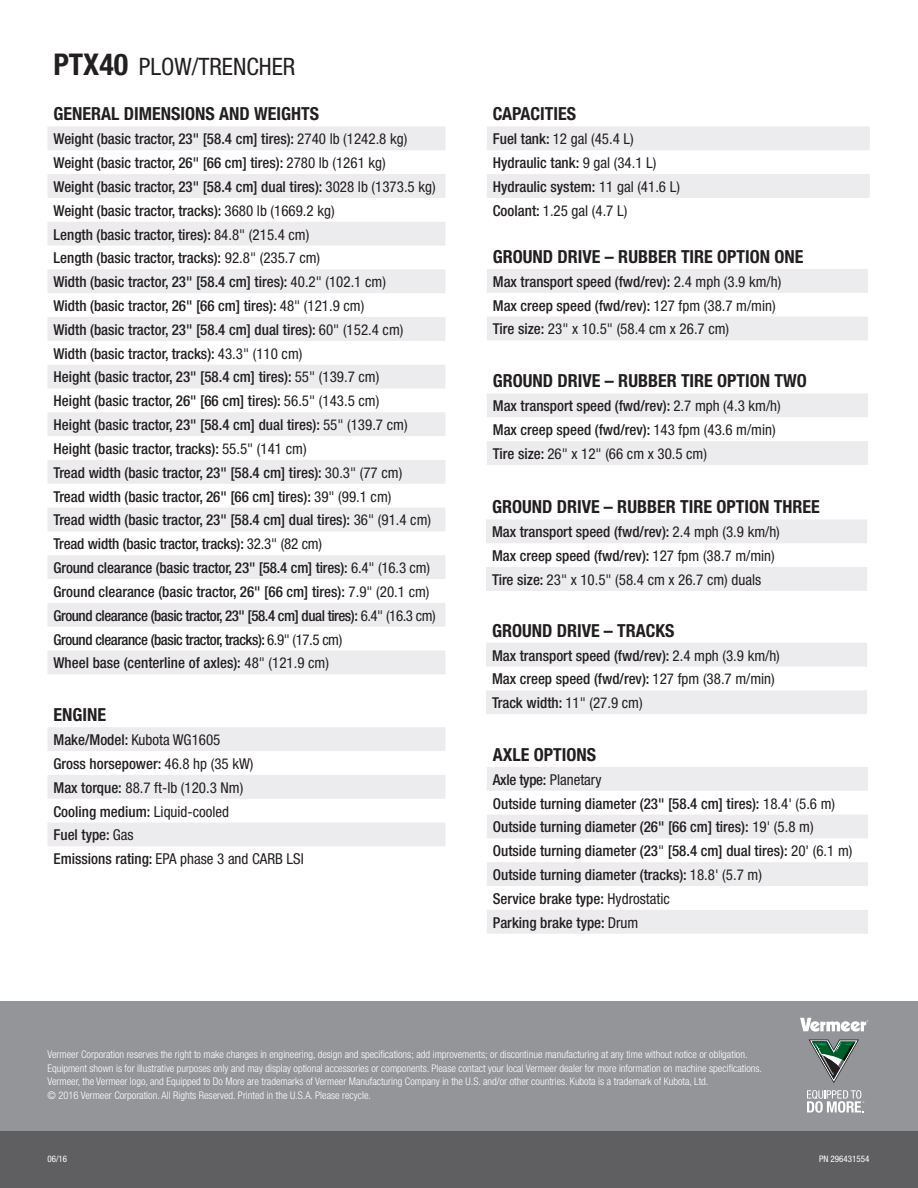
<style>
.page{position:relative;width:918px;height:1188px;background:#fff}
.page>*{position:absolute;margin:0;border:0;box-sizing:border-box;transform-origin:0 0}
.t1{font:condensed 24px "Helvetica Neue";color:#231f20}
.t2{font:700 condensed 18px "Helvetica Neue";color:#231f20}
.t3{font:500 condensed 15px/23.9px "Helvetica Neue";color:#231f20}
.t4{font:condensed 15px/23.9px "Helvetica Neue";color:#231f20}
.t5{font:300 condensed 10.5px/13.5px "Helvetica Neue";color:#fff}
.t6{font:condensed 9px "Helvetica Neue";color:#fff}
.s1{font-weight:700;font-size:30px}
.s2{font-weight:400}
.s3{font-weight:500}
</style>
<div class="page">
<div style="left:0;top:1001px;width:918px;height:151px;background:#939598"></div>
<svg style="left:800px;top:1018px;width:68px;height:14px"></svg>
<svg style="left:807px;top:1090px;width:57px;height:23px"></svg>
<svg style="left:809px;top:1040px;width:50px;height:43px"></svg>
<div style="left:0;top:1132px;width:918px;height:56px;background:#5f5f62"></div>
<svg style="left:48px;top:727px;width:397px;height:119px;fill:#ececee"></svg>
<svg style="left:487px;top:126px;width:383px;height:72px"></svg>
<svg style="left:487px;top:269px;width:381px;height:71px"></svg>
<svg style="left:487px;top:393px;width:381px;height:72px"></svg>
<svg style="left:48px;top:126px;width:397px;height:548px;fill:#ececee"></svg>
<svg style="left:487px;top:767px;width:381px;height:167px;fill:#ececee"></svg>
<svg style="left:486px;top:519px;width:381px;height:72px"></svg>
<svg style="left:486px;top:643px;width:381px;height:71px"></svg>
<h1 class="t1" style="left:53px;top:52px;width:243px"><span class="s1">PTX40</span> PLOW/TRENCHER</h1>
<p class="t2" style="left:54px;top:103px;width:267px">GENERAL DIMENSIONS AND WEIGHTS</p>
<p class="t3" style="left:54px;top:127px;width:384px">Weight (basic tractor, 23" [58.4 cm] tires): <span class="s2">2740 lb (1242.8 kg)<br></span>Weight (basic tractor, 26" [66 cm] tires): <span class="s2">2780 lb (1261 kg)<br></span>Weight (basic tractor, 23" [58.4 cm] dual tires): <span class="s2">3028 lb (1373.5 kg)<br></span>Weight (basic tractor, tracks): <span class="s2">3680 lb (1669.2 kg)<br></span>Length (basic tractor, tires): <span class="s2">84.8" (215.4 cm)<br></span>Length (basic tractor, tracks): <span class="s2">92.8" (235.7 cm)<br></span>Width (basic tractor, 23" [58.4 cm] tires): <span class="s2">40.2" (102.1 cm)<br></span>Width (basic tractor, 26" [66 cm] tires): <span class="s2">48" (121.9 cm)<br></span>Width (basic tractor, 23" [58.4 cm] dual tires): <span class="s2">60" (152.4 cm)<br></span>Width (basic tractor, tracks): <span class="s2">43.3" (110 cm)<br></span>Height (basic tractor, 23" [58.4 cm] tires): <span class="s2">55" (139.7 cm)<br></span>Height (basic tractor, 26" [66 cm] tires): <span class="s2">56.5" (143.5 cm)<br></span>Height (basic tractor, 23" [58.4 cm] dual tires): <span class="s2">55" (139.7 cm)<br></span>Height (basic tractor, tracks): <span class="s2">55.5" (141 cm)<br></span>Tread width (basic tractor, 23" [58.4 cm] tires): <span class="s2">30.3" (77 cm)<br></span>Tread width (basic tractor, 26" [66 cm] tires): <span class="s2">39" (99.1 cm)<br></span>Tread width (basic tractor, 23" [58.4 cm] dual tires): <span class="s2">36" (91.4 cm)<br></span>Tread width (basic tractor, tracks): <span class="s2">32.3" (82 cm)<br></span>Ground clearance (basic tractor, 23" [58.4 cm] tires): <span class="s2">6.4" (16.3 cm)<br></span>Ground clearance (basic tractor, 26" [66 cm] tires): <span class="s2">7.9" (20.1 cm)<br></span>Ground clearance (basic tractor, 23" [58.4 cm] dual tires): <span class="s2">6.4" (16.3 cm)<br></span>Ground clearance (basic tractor, tracks): <span class="s2">6.9" (17.5 cm)<br></span>Wheel base (centerline of axles): <span class="s2">48" (121.9 cm)</span></p>
<p class="t2" style="left:54px;top:704px;width:54px">ENGINE</p>
<p class="t4" style="left:54px;top:728px;width:252px"><span class="s3">Make/Model:</span> Kubota WG1605<br><span class="s3">Gross horsepower:</span> 46.8 hp (35 kW)<br><span class="s3">Max torque:</span> 88.7 ft-lb (120.3 Nm)<br><span class="s3">Cooling medium:</span> Liquid-cooled<br><span class="s3">Fuel type:</span> Gas<br><span class="s3">Emissions rating:</span> EPA phase 3 and CARB LSI</p>
<p class="t2" style="left:493px;top:103px;width:85px">CAPACITIES</p>
<p class="t4" style="left:493px;top:127px;width:189px"><span class="s3">Fuel tank:</span> 12 gal (45.4 L)<br><span class="s3">Hydraulic tank:</span> 9 gal (34.1 L)<br><span class="s3">Hydraulic system:</span> 11 gal (41.6 L)<br><span class="s3">Coolant:</span> 1.25 gal (4.7 L)</p>
<p class="t2" style="left:493px;top:246px;width:312px">GROUND DRIVE – RUBBER TIRE OPTION ONE</p>
<p class="t3" style="left:493px;top:269px;width:290px">Max transport speed (fwd/rev): <span class="s2">2.4 mph (3.9 km/h)<br></span>Max creep speed (fwd/rev): <span class="s2">127 fpm (38.7 m/min)<br></span>Tire size: <span class="s2">23" x 10.5" (58.4 cm x 26.7 cm)</span></p>
<p class="t2" style="left:493px;top:370px;width:316px">GROUND DRIVE – RUBBER TIRE OPTION TWO</p>
<p class="t3" style="left:493px;top:394px;width:289px">Max transport speed (fwd/rev): <span class="s2">2.7 mph (4.3 km/h)<br></span>Max creep speed (fwd/rev): <span class="s2">143 fpm (43.6 m/min)<br></span>Tire size: <span class="s2">26" x 12" (66 cm x 30.5 cm)</span></p>
<p class="t2" style="left:492px;top:496px;width:329px">GROUND DRIVE – RUBBER TIRE OPTION THREE</p>
<p class="t4" style="left:492px;top:520px;width:289px"><span class="s3">Max transport speed (fwd/rev):</span> 2.4 mph (3.9 km/h)<br><span class="s3">Max creep speed (fwd/rev):</span> 127 fpm (38.7 m/min)<br><span class="s3">Tire size:</span> 23" x 10.5" (58.4 cm x 26.7 cm) duals</p>
<p class="t2" style="left:492px;top:619px;width:184px">GROUND DRIVE – TRACKS</p>
<p class="t3" style="left:492px;top:643px;width:289px">Max transport speed (fwd/rev): <span class="s2">2.4 mph (3.9 km/h)<br></span>Max creep speed (fwd/rev): <span class="s2">127 fpm (38.7 m/min)<br></span>Track width: <span class="s2">11" (27.9 cm)</span></p>
<p class="t2" style="left:493px;top:744px;width:105px">AXLE OPTIONS</p>
<p class="t3" style="left:493px;top:767px;width:361px">Axle type: <span class="s2">Planetary<br></span>Outside turning diameter (23" [58.4 cm] tires): <span class="s2">18.4' (5.6 m)<br></span>Outside turning diameter (26" [66 cm] tires): <span class="s2">19' (5.8 m)<br></span>Outside turning diameter (23<span class="s2">"</span> [58.4 cm] dual tires): <span class="s2">20' (6.1 m)<br></span>Outside turning diameter (tracks): <span class="s2">18.8' (5.7 m)<br></span>Service brake type: <span class="s2">Hydrostatic<br></span>Parking brake type: <span class="s2">Drum</span></p>
<p class="t5" style="left:48px;top:1048px;width:716px">Vermeer Corporation reserves the right to make changes in engineering, design and specifications; add improvements; or discontinue manufacturing at any time without notice or obligation.<br>Equipment shown is for illustrative purposes only and may display optional accessories or components. Please contact your local Vermeer dealer for more information on machine specifications.<br>Vermeer, the Vermeer logo, and Equipped to Do More are trademarks of Vermeer Manufacturing Company in the U.S. and/or other countries. Kubota is a trademark of Kubota, Ltd.<br>© 2016 Vermeer Corporation. All Rights Reserved. Printed in the U.S.A. Please recycle.</p>
<p class="t6" style="left:48px;top:1154px;width:21px">06/16</p>
<p class="t6" style="left:819px;top:1154px;width:52px">PN 296431554</p>
</div>
